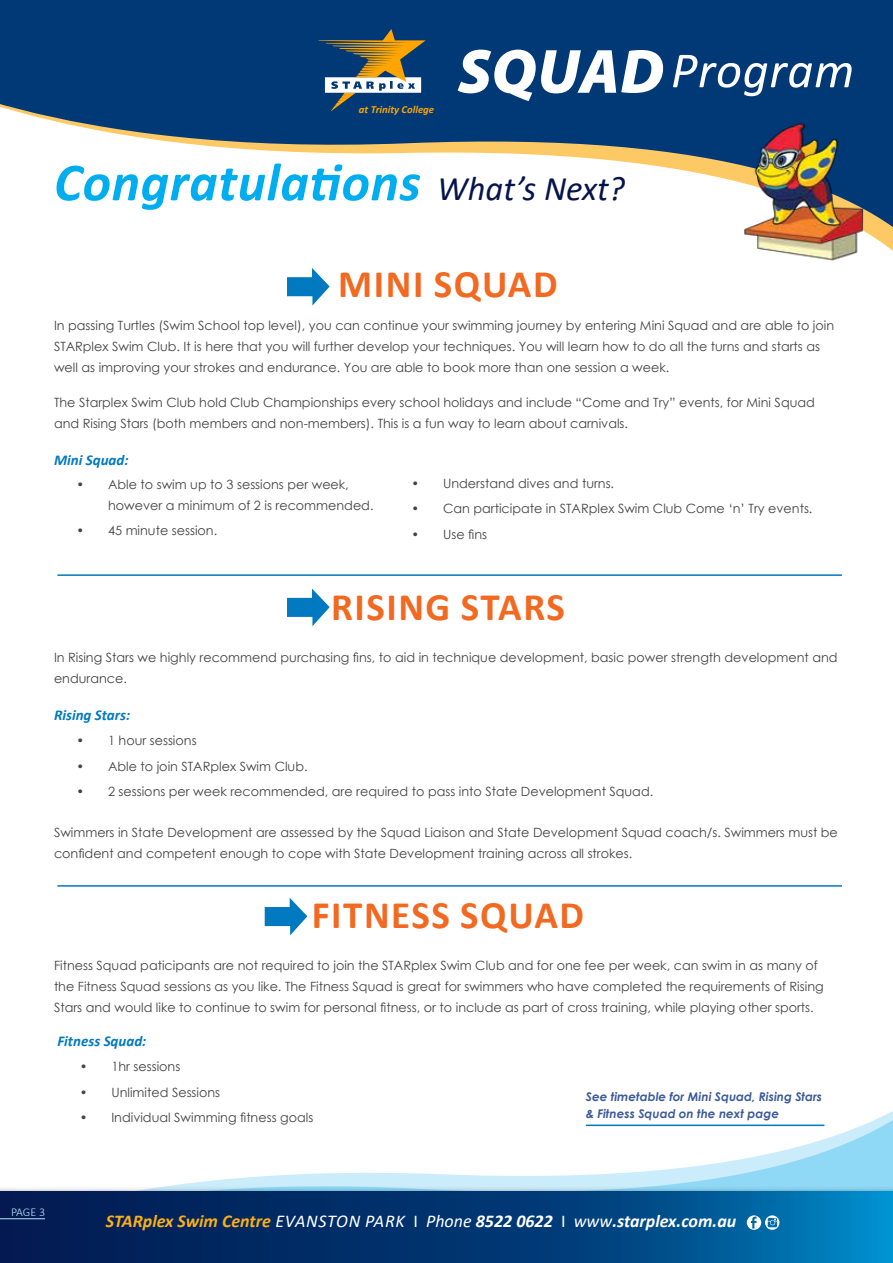
<style>
.page{position:relative;width:893px;height:1263px;background:#fff}
.page>*{position:absolute;margin:0;border:0;box-sizing:border-box;transform-origin:0 0}
.t1{font:italic 700 54px "Calibri";letter-spacing:.01em;color:#00aeef}
.t2{font:italic 51px "Calibri";letter-spacing:.01em;color:#fff}
.t3{font:700 39px "Calibri";letter-spacing:.04em;color:#f26921}
.t4{font:italic 700 18px "Calibri";color:#fff}
.t5{font:italic 700 15px "Calibri";color:#0079c1}
.t6{font:12.75px/21px "Century Gothic";color:#434345}
.t7{font:italic 700 12px/16.5px "Century Gothic";color:#3d5a98}
.t8{font:300 12px "Calibri";color:#b9e6fa}
.t9{font:italic 700 10.65px "Calibri";color:#ffa400}
.s1{font-family:"Myriad Pro";font-weight:900;font-size:63px}
.s2{font-weight:400;font-size:34.5px;color:#06144d}
.s3{color:#fcaf17}
.s4{font-weight:400}
.s5{font-weight:400;font-style:normal}
</style>
<div class="page">
<svg style="left:0;top:0;width:893px;height:251px;fill:#003976"></svg>
<svg style="left:169px;top:1111px;width:724px;height:75px"></svg>
<div style="left:0;top:1186px;width:893px;height:77px;background:#000;opacity:.75"></div>
<svg style="left:0;top:1192px;width:893px;height:71px"></svg>
<svg style="left:747px;top:1215px;width:32px;height:15px"></svg>
<svg style="left:318px;top:29px;width:108px;height:82px"></svg>
<img style="left:718px;top:100px;width:158px;height:161px">
<hr style="left:0;top:1218px;width:45px;height:1px;background:#b9e6fa">
<svg style="left:287px;top:268px;width:43px;height:38px"></svg>
<svg style="left:287px;top:588px;width:43px;height:38px"></svg>
<svg style="left:265px;top:898px;width:42px;height:37px"></svg>
<hr style="left:57px;top:574px;width:785px;height:2px;background:#0079c1">
<hr style="left:57px;top:885px;width:785px;height:2px;background:#0079c1">
<hr style="left:586px;top:1124px;width:238px;height:2px;background:#0079c1">
<p class="t9" style="left:359px;top:102px;width:77px">at Trinity College</p>
<h2 class="t2" style="left:458px;top:35px;width:398px"><span class="s1">SQUAD</span>Program</h2>
<h1 class="t1" style="left:54px;top:144px;width:572px">Congratulations <span class="s2">What’s Next?</span></h1>
<h3 class="t3" style="left:338px;top:257px;width:221px">MINI SQUAD</h3>
<p class="t6" style="left:54px;top:315px;width:782px">In passing Turtles (Swim School top level), you can continue your swimming journey by entering Mini Squad and are able to join<br>STARplex Swim Club. It is here that you will further develop your techniques. You will learn how to do all the turns and starts as well as improving your strokes and endurance. You are able to book more than one session a week.</p>
<p class="t6" style="left:54px;top:391px;width:762px">The Starplex Swim Club hold Club Championships every school holidays and include “Come and Try” events, for Mini Squad and Rising Stars (both members and non-members). This is a fun way to learn about carnivals.</p>
<p class="t5" style="left:54px;top:449px;width:76px">Mini Squad:</p>
<p class="t6" style="left:108px;top:474px;width:267px;text-indent:-32px">• Able to swim up to 3 sessions per week, however a minimum of 2 is recommended.</p>
<p class="t6" style="left:77px;top:520px;width:142px">• 45 minute session.</p>
<p class="t6" style="left:412px;top:473px;width:204px">• Understand dives and turns.</p>
<p class="t6" style="left:412px;top:498px;width:402px">• Can participate in STARplex Swim Club Come ‘n’ Try events.</p>
<p class="t6" style="left:412px;top:523px;width:77px">• Use fins</p>
<h3 class="t3" style="left:331px;top:580px;width:235px">RISING STARS</h3>
<p class="t6" style="left:54px;top:647px;width:785px">In Rising Stars we highly recommend purchasing fins, to aid in technique development, basic power strength development and endurance.</p>
<p class="t5" style="left:54px;top:705px;width:78px">Rising Stars:</p>
<p class="t6" style="left:77px;top:730px;width:122px">• 1 hour sessions</p>
<p class="t6" style="left:77px;top:755px;width:233px">• Able to join STARplex Swim Club.</p>
<p class="t6" style="left:77px;top:781px;width:578px">• 2 sessions per week recommended, are required to pass into State Development Squad.</p>
<p class="t6" style="left:54px;top:822px;width:785px">Swimmers in State Development are assessed by the Squad Liaison and State Development Squad coach/s. Swimmers must be confident and competent enough to cope with State Development training across all strokes.</p>
<h3 class="t3" style="left:312px;top:888px;width:274px">FITNESS SQUAD</h3>
<p class="t6" style="left:54px;top:954px;width:771px">Fitness Squad paticipants are not required to join the STARplex Swim Club and for one fee per week, can swim in as many of the Fitness Squad sessions as you like. The Fitness Squad is great for swimmers who have completed the requirements of Rising<br>Stars and would like to continue to swim for personal fitness, or to include as part of cross training, while playing other sports.</p>
<p class="t5" style="left:57px;top:1030px;width:91px">Fitness Squad:</p>
<p class="t6" style="left:80px;top:1056px;width:102px">• 1hr sessions</p>
<p class="t6" style="left:80px;top:1081px;width:142px">• Unlimited Sessions</p>
<p class="t6" style="left:80px;top:1107px;width:235px">• Individual Swimming fitness goals</p>
<p class="t7" style="left:586px;top:1088px;width:238px">See timetable for Mini Squad, Rising Stars &amp; Fitness Squad on the next page</p>
<p class="t8" style="left:11px;top:1204px;width:36px">PAGE 3</p>
<h3 class="t4" style="left:106px;top:1209px;width:632px"><span class="s3">STARplex Swim Centre</span> <span class="s4">EVANSTON PARK</span> <span class="s5">I</span> <span class="s4">Phone</span> 8522 0622 <span class="s5">I</span> <span class="s4">www</span>.starplex.com.au</h3>
</div>
